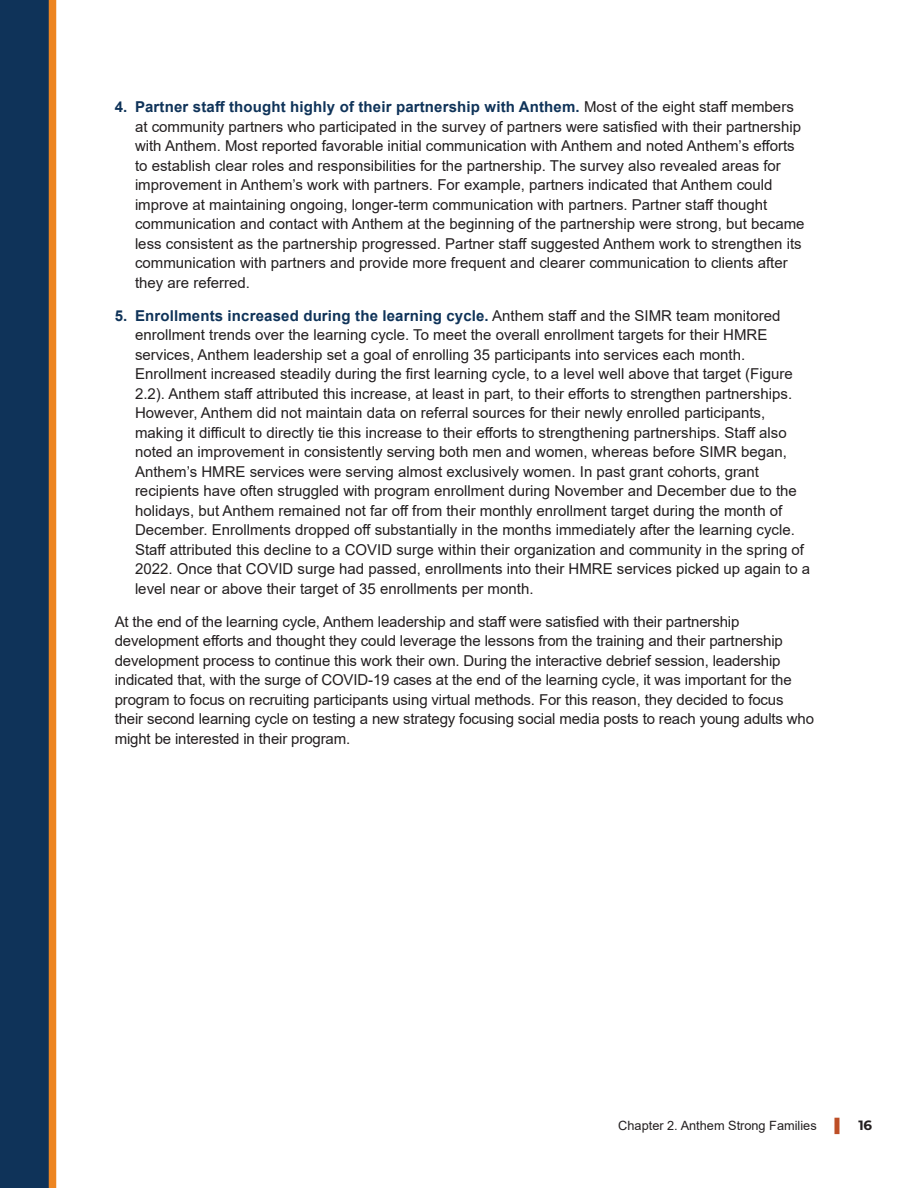
<style>
.page{position:relative;width:918px;height:1188px;background:#fff}
.page>*{position:absolute;margin:0;border:0;box-sizing:border-box;transform-origin:0 0}
.t1{font:15px/19.5px "Arial";color:#231f20}
.t2{font:700 13.5px "Montserrat";color:#231f20}
.t3{font:12.75px "Arial";color:#231f20}
.s1{font-weight:700;color:#0f3359}
.s2{font-family:"Arial";font-weight:400;color:#bd4e26}
</style>
<div class="page">
<div style="left:0;top:0;width:52px;height:1188px;background:#0f3359"></div>
<div style="left:49px;top:0;width:7px;height:1188px;background:#ed8521"></div>
<p class="t1" style="left:135px;top:97px;width:671px;text-indent:-20px"><span class="s1">4. Partner staff thought highly of their partnership with Anthem.</span> Most of the eight staff members at community partners who participated in the survey of partners were satisfied with their partnership with Anthem. Most reported favorable initial communication with Anthem and noted Anthem’s efforts to establish clear roles and responsibilities for the partnership. The survey also revealed areas for improvement in Anthem’s work with partners. For example, partners indicated that Anthem could improve at maintaining ongoing, longer-term communication with partners. Partner staff thought communication and contact with Anthem at the beginning of the partnership were strong, but became less consistent as the partnership progressed. Partner staff suggested Anthem work to strengthen its communication with partners and provide more frequent and clearer communication to clients after they are referred.</p>
<p class="t1" style="left:135px;top:306px;width:677px;text-indent:-20px"><span class="s1">5. Enrollments increased during the learning cycle.</span> Anthem staff and the SIMR team monitored enrollment trends over the learning cycle. To meet the overall enrollment targets for their HMRE services, Anthem leadership set a goal of enrolling 35 participants into services each month.<br>Enrollment increased steadily during the first learning cycle, to a level well above that target (Figure 2.2). Anthem staff attributed this increase, at least in part, to their efforts to strengthen partnerships.<br>However, Anthem did not maintain data on referral sources for their newly enrolled participants, making it difficult to directly tie this increase to their efforts to strengthening partnerships. Staff also noted an improvement in consistently serving both men and women, whereas before SIMR began, Anthem’s HMRE services were serving almost exclusively women. In past grant cohorts, grant recipients have often struggled with program enrollment during November and December due to the holidays, but Anthem remained not far off from their monthly enrollment target during the month of December. Enrollments dropped off substantially in the months immediately after the learning cycle.<br>Staff attributed this decline to a COVID surge within their organization and community in the spring of 2022. Once that COVID surge had passed, enrollments into their HMRE services picked up again to a level near or above their target of 35 enrollments per month.</p>
<p class="t1" style="left:115px;top:612px;width:701px">At the end of the learning cycle, Anthem leadership and staff were satisfied with their partnership development efforts and thought they could leverage the lessons from the training and their partnership development process to continue this work their own. During the interactive debrief session, leadership indicated that, with the surge of COVID-19 cases at the end of the learning cycle, it was important for the program to focus on recruiting participants using virtual methods. For this reason, they decided to focus their second learning cycle on testing a new strategy focusing social media posts to reach young adults who might be interested in their program.</p>
<p class="t3" style="left:618px;top:1117px;width:200px">Chapter 2. Anthem Strong Families</p>
<p class="t2" style="left:835px;top:1116px;width:39px"><span class="s2">▌</span> 16</p>
</div>
